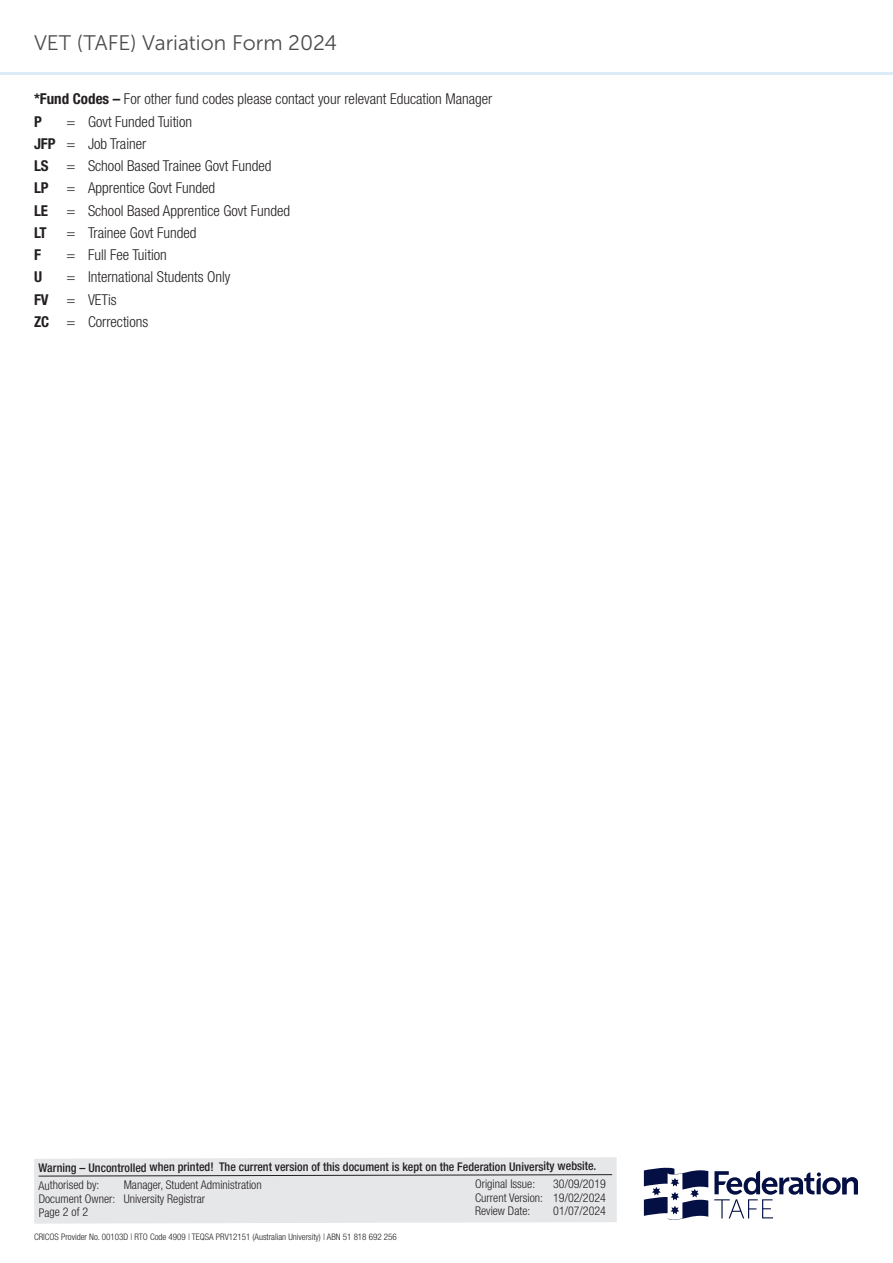
<style>
.page{position:relative;width:893px;height:1263px;background:#fff}
.page>*{position:absolute;margin:0;border:0;box-sizing:border-box;transform-origin:0 0}
.t1{font:21px "Museo Sans 300";color:#4b4c4d}
.t2{font:300 condensed 15px "Helvetica Neue LT";color:#231f20}
.t3{font:700 condensed 15px "Helvetica Neue LT";color:#231f20}
.t4{font:300 condensed 12px "Helvetica Neue LT";color:#231f20}
.t5{font:500 condensed 12px "Helvetica Neue LT";color:#231f20}
.t6{font:300 condensed 9px "Helvetica Neue LT";color:#231f20}
.s1{font-weight:700}
</style>
<div class="page">
<hr style="left:0;top:72px;width:893px;height:2px;background:#dbebf8">
<svg style="left:644px;top:1168px;width:64px;height:52px"></svg>
<svg style="left:714px;top:1171px;width:144px;height:47px"></svg>
<div style="left:34px;top:1157px;width:583px;height:66px;background:#e6e7e9"></div>
<p class="t1" style="left:34px;top:30px;width:305px">VET (TAFE) Variation Form 2024</p>
<p class="t2" style="left:34px;top:93px;width:460px"><span class="s1">*Fund Codes –</span> For other fund codes please contact your relevant Education Manager</p>
<p class="t3" style="left:34px;top:116px;width:9px">P</p>
<p class="t2" style="left:67px;top:116px;width:127px">= Govt Funded Tuition</p>
<p class="t2" style="left:34px;top:138px;width:114px"><span class="s1">JFP</span> = Job Trainer</p>
<p class="t2" style="left:34px;top:160px;width:239px"><span class="s1">LS</span> = School Based Trainee Govt Funded</p>
<p class="t2" style="left:34px;top:182px;width:183px"><span class="s1">LP</span> = Apprentice Govt Funded</p>
<p class="t2" style="left:34px;top:205px;width:258px"><span class="s1">LE</span> = School Based Apprentice Govt Funded</p>
<p class="t3" style="left:34px;top:227px;width:14px">LT</p>
<p class="t2" style="left:67px;top:227px;width:132px">= Trainee Govt Funded</p>
<p class="t3" style="left:34px;top:249px;width:8px">F</p>
<p class="t2" style="left:67px;top:249px;width:102px">= Full Fee Tuition</p>
<p class="t3" style="left:34px;top:271px;width:10px">U</p>
<p class="t2" style="left:67px;top:271px;width:165px">= International Students Only</p>
<p class="t2" style="left:34px;top:294px;width:84px"><span class="s1">FV</span> = VETis</p>
<p class="t2" style="left:34px;top:316px;width:116px"><span class="s1">ZC</span> = Corrections</p>
<p class="t5" style="left:39px;top:1162px;width:559px">Warning – Uncontrolled when printed! The current version of this document is kept on the Federation University website.</p>
<p class="t4" style="left:39px;top:1181px;width:62px">Authorised by:</p>
<p class="t4" style="left:124px;top:1180px;width:140px">Manager, Student Administration</p>
<p class="t4" style="left:475px;top:1180px;width:62px">Original Issue:</p>
<p class="t4" style="left:553px;top:1179px;width:54px">30/09/2019</p>
<p class="t4" style="left:39px;top:1194px;width:168px">Document Owner: University Registrar</p>
<p class="t4" style="left:475px;top:1193px;width:132px">Current Version: 19/02/2024</p>
<p class="t4" style="left:39px;top:1208px;width:51px">Page 2 of 2</p>
<p class="t4" style="left:475px;top:1207px;width:57px">Review Date:</p>
<p class="t4" style="left:553px;top:1206px;width:54px">01/07/2024</p>
<p class="t6" style="left:34px;top:1233px;width:364px">CRICOS Provider No. 00103D | RTO Code 4909 | TEQSA PRV12151 (Australian University) | ABN 51 818 692 256</p>
</div>
